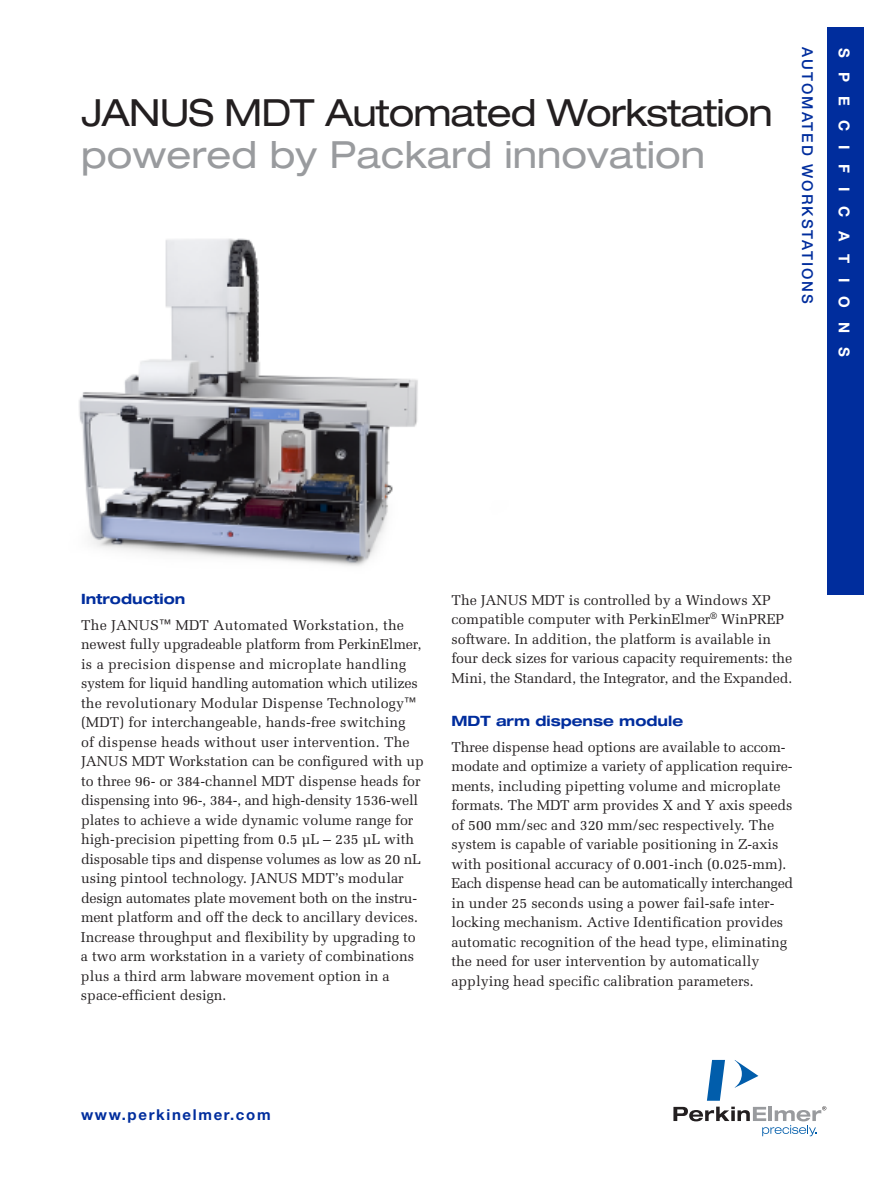
<style>
.page{position:relative;width:891px;height:1188px;background:#fff}
.page>*{position:absolute;margin:0;border:0;box-sizing:border-box;transform-origin:0 0}
.t1{font:expanded 37.5px "Helvetica Neue";letter-spacing:-.025em;color:#231f20}
.t2{font:expanded 37.5px "Helvetica Neue";color:#999b9e}
.t3{font:500 15px "Helvetica Neue";letter-spacing:.14em;color:#002d9d}
.t4{font:700 15px "Helvetica Neue";letter-spacing:.11em;color:#002d9d}
.t5{font:700 15px "Helvetica Neue";letter-spacing:.945em;color:#fff}
.t6{font:14.25px/19.5px "Melior";color:#231f20}
.t7{font:700 expanded 14.25px "Helvetica Neue";color:#002d9d}
.s1{font-family:"Helvetica Neue";font-size:12px}
</style>
<div class="page">
<div style="left:827px;top:27px;width:37px;height:567px;background:#002d9d"></div>
<svg style="left:673px;top:1060px;width:153px;height:76px"></svg>
<img style="left:79px;top:238px;width:339px;height:328px">
<h1 class="t1" style="left:81px;top:99px;width:693px">JANUS MDT Automated Workstation</h1>
<h1 class="t2" style="left:81px;top:141px;width:626px">powered by Packard innovation</h1>
<p class="t3" style="left:813px;top:47px;width:259px;rotate:90deg">AUTOMATED WORKSTATIONS</p>
<p class="t5" style="left:850px;top:48px;width:310px;rotate:90deg">SPECIFICATIONS</p>
<p class="t7" style="left:81px;top:594px;width:106px">Introduction</p>
<p class="t6" style="left:81px;top:615px;width:344px">The JANUS<span class="s1">™</span> MDT Automated Workstation, the newest fully upgradeable platform from PerkinElmer, is a precision dispense and microplate handling system for liquid handling automation which utilizes the revolutionary Modular Dispense Technology<span class="s1">™ </span>(MDT) for interchangeable, hands-free switching<br>of dispense heads without user intervention. The JANUS MDT Workstation can be configured with up to three 96- or 384-channel MDT dispense heads for dispensing into 96-, 384-, and high-density 1536-well plates to achieve a wide dynamic volume range for high-precision pipetting from 0.5 µL – 235 µL with disposable tips and dispense volumes as low as 20 nL using pintool technology. JANUS MDT’s modular design automates plate movement both on the instru&shy;ment platform and off the deck to ancillary devices.<br>Increase throughput and flexibility by upgrading to a two arm workstation in a variety of combinations plus a third arm labware movement option in a space-efficient design.</p>
<p class="t6" style="left:451px;top:590px;width:342px">The JANUS MDT is controlled by a Windows XP compatible computer with PerkinElmer<sup>®</sup> WinPREP software. In addition, the platform is available in four deck sizes for various capacity requirements: the Mini, the Standard, the Integrator, and the Expanded.</p>
<p class="t7" style="left:452px;top:716px;width:233px">MDT arm dispense module</p>
<p class="t6" style="left:451px;top:737px;width:343px">Three dispense head options are available to accom&shy;modate and optimize a variety of application require&shy;ments, including pipetting volume and microplate formats. The MDT arm provides X and Y axis speeds of 500 mm/sec and 320 mm/sec respectively. The system is capable of variable positioning in Z-axis with positional accuracy of 0.001-inch (0.025-mm).<br>Each dispense head can be automatically interchanged in under 25 seconds using a power fail-safe inter&shy;locking mechanism. Active Identification provides automatic recognition of the head type, eliminating the need for user intervention by automatically applying head specific calibration parameters.</p>
<p class="t4" style="left:81px;top:1110px;width:191px">www.perkinelmer.com</p>
</div>
